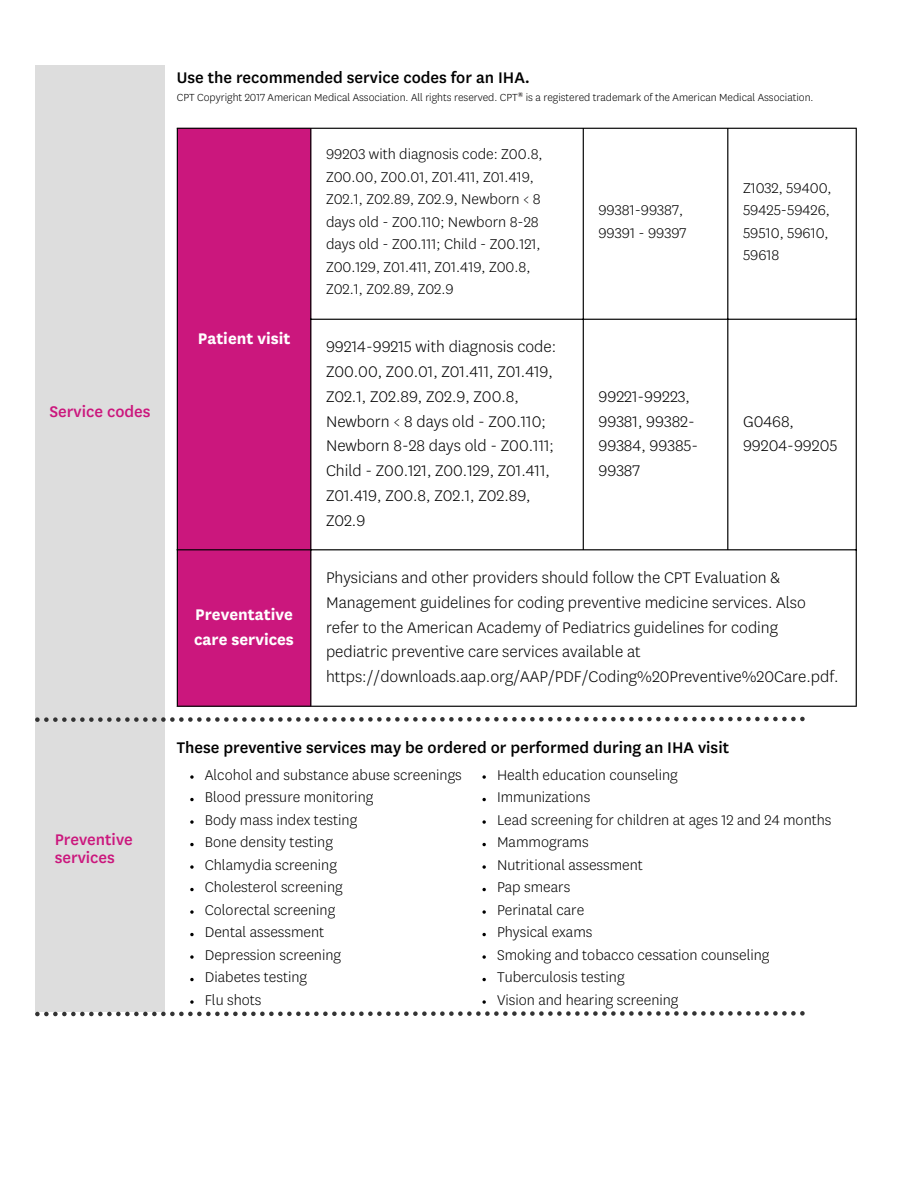
<style>
.page{position:relative;width:918px;height:1188px;background:#fff}
.page>*{position:absolute;margin:0;border:0;box-sizing:border-box;transform-origin:0 0}
.t1{font:300 18px/24.8px "Centene Sans";color:#000}
.t2{font:500 18px "Centene Sans";color:#000}
.t3{font:700 18px/24.8px "Centene Sans";color:#fff}
.t4{font:500 18px/18px "Centene Sans";color:#cb177d}
.t5{font:300 16.5px/22.5px "Centene Sans";color:#000}
.t6{font:300 12px "Centene Sans";color:#000}
</style>
<div class="page">
<div style="left:178px;top:129px;width:132px;height:577px;background:#cb177d"></div>
<hr style="left:177px;top:129px;width:1px;height:577px;background:#000">
<hr style="left:310px;top:129px;width:1px;height:577px;background:#000">
<hr style="left:583px;top:129px;width:1px;height:420px;background:#000">
<hr style="left:727px;top:129px;width:1px;height:420px;background:#000">
<hr style="left:856px;top:129px;width:1px;height:577px;background:#000">
<hr style="left:177px;top:128px;width:680px;height:1px;background:#000">
<hr style="left:310px;top:319px;width:547px;height:1px;background:#000">
<hr style="left:177px;top:549px;width:680px;height:1px;background:#000">
<hr style="left:177px;top:706px;width:680px;height:1px;background:#000">
<div style="left:35px;top:65px;width:129px;height:947px;background:#ddd"></div>
<svg style="left:35px;top:1011px;width:770px;height:5px"></svg>
<svg style="left:35px;top:717px;width:770px;height:5px"></svg>
<svg style="left:190px;top:775px;width:4px;height:4px"></svg>
<svg style="left:190px;top:798px;width:4px;height:3px"></svg>
<svg style="left:190px;top:820px;width:4px;height:4px"></svg>
<svg style="left:190px;top:843px;width:4px;height:3px"></svg>
<svg style="left:190px;top:865px;width:4px;height:4px"></svg>
<svg style="left:190px;top:888px;width:4px;height:3px"></svg>
<svg style="left:190px;top:910px;width:4px;height:4px"></svg>
<svg style="left:190px;top:933px;width:4px;height:3px"></svg>
<svg style="left:190px;top:955px;width:4px;height:4px"></svg>
<svg style="left:190px;top:978px;width:4px;height:3px"></svg>
<svg style="left:190px;top:1000px;width:4px;height:4px"></svg>
<svg style="left:482px;top:775px;width:4px;height:4px"></svg>
<svg style="left:482px;top:798px;width:4px;height:3px"></svg>
<svg style="left:482px;top:820px;width:4px;height:4px"></svg>
<svg style="left:482px;top:843px;width:4px;height:3px"></svg>
<svg style="left:482px;top:865px;width:4px;height:4px"></svg>
<svg style="left:482px;top:888px;width:4px;height:3px"></svg>
<svg style="left:482px;top:910px;width:4px;height:4px"></svg>
<svg style="left:482px;top:933px;width:4px;height:3px"></svg>
<svg style="left:482px;top:955px;width:4px;height:4px"></svg>
<svg style="left:482px;top:978px;width:4px;height:3px"></svg>
<svg style="left:482px;top:1000px;width:4px;height:4px"></svg>
<h2 class="t4" style="left:49px;top:403px;width:103px">Service codes</h2>
<h2 class="t4" style="left:55px;top:832px;width:80px">Preventive services</h2>
<h3 class="t2" style="left:177px;top:69px;width:355px">Use the recommended service codes for an IHA.</h3>
<p class="t6" style="left:177px;top:92px;width:638px">CPT Copyright 2017 American Medical Association. All rights reserved. CPT<sup>®</sup> is a registered trademark of the American Medical Association.</p>
<p class="t3" style="left:198px;top:327px;width:94px">Patient visit</p>
<p class="t3" style="left:194px;top:603px;width:101px">Preventative care services</p>
<p class="t5" style="left:326px;top:144px;width:218px">99203 with diagnosis code: Z00.8,<br>Z00.00, Z00.01, Z01.411, Z01.419,<br>Z02.1, Z02.89, Z02.9, Newborn &lt; 8 days old - Z00.110; Newborn 8-28 days old - Z00.111; Child - Z00.121,<br>Z00.129, Z01.411, Z01.419, Z00.8,<br>Z02.1, Z02.89, Z02.9</p>
<p class="t1" style="left:326px;top:335px;width:232px">99214-99215 with diagnosis code:<br>Z00.00, Z00.01, Z01.411, Z01.419,<br>Z02.1, Z02.89, Z02.9, Z00.8,<br>Newborn &lt; 8 days old - Z00.110;<br>Newborn 8-28 days old - Z00.111;<br>Child - Z00.121, Z00.129, Z01.411,<br>Z01.419, Z00.8, Z02.1, Z02.89,<br>Z02.9</p>
<p class="t5" style="left:598px;top:200px;width:90px">99381-99387,<br>99391 - 99397</p>
<p class="t1" style="left:598px;top:385px;width:101px">99221-99223,<br>99381, 99382-<br>99384, 99385-<br>99387</p>
<p class="t5" style="left:743px;top:177px;width:90px">Z1032, 59400,<br>59425-59426,<br>59510, 59610,<br>59618</p>
<p class="t1" style="left:743px;top:410px;width:96px">G0468,<br>99204-99205</p>
<p class="t1" style="left:326px;top:566px;width:514px">Physicians and other providers should follow the CPT Evaluation &amp; Management guidelines for coding preventive medicine services. Also refer to the American Academy of Pediatrics guidelines for coding pediatric preventive care services available at https://downloads.aap.org/AAP/PDF/Coding%20Preventive%20Care.pdf.</p>
<h3 class="t2" style="left:177px;top:739px;width:554px">These preventive services may be ordered or performed during an IHA visit</h3>
<p class="t5" style="left:205px;top:764px;width:259px">Alcohol and substance abuse screenings</p>
<p class="t5" style="left:205px;top:787px;width:170px">Blood pressure monitoring</p>
<p class="t5" style="left:205px;top:809px;width:154px">Body mass index testing</p>
<p class="t5" style="left:205px;top:832px;width:130px">Bone density testing</p>
<p class="t5" style="left:205px;top:854px;width:134px">Chlamydia screening</p>
<p class="t5" style="left:205px;top:877px;width:139px">Cholesterol screening</p>
<p class="t5" style="left:205px;top:899px;width:132px">Colorectal screening</p>
<p class="t5" style="left:205px;top:922px;width:121px">Dental assessment</p>
<p class="t5" style="left:205px;top:944px;width:138px">Depression screening</p>
<p class="t5" style="left:205px;top:967px;width:104px">Diabetes testing</p>
<p class="t5" style="left:205px;top:989px;width:58px">Flu shots</p>
<p class="t5" style="left:497px;top:764px;width:182px">Health education counseling</p>
<p class="t5" style="left:497px;top:787px;width:95px">Immunizations</p>
<p class="t5" style="left:497px;top:809px;width:336px">Lead screening for children at ages 12 and 24 months</p>
<p class="t5" style="left:497px;top:832px;width:93px">Mammograms</p>
<p class="t5" style="left:497px;top:854px;width:148px">Nutritional assessment</p>
<p class="t5" style="left:497px;top:877px;width:75px">Pap smears</p>
<p class="t5" style="left:497px;top:899px;width:89px">Perinatal care</p>
<p class="t5" style="left:497px;top:922px;width:97px">Physical exams</p>
<p class="t5" style="left:497px;top:944px;width:274px">Smoking and tobacco cessation counseling</p>
<p class="t5" style="left:497px;top:967px;width:129px">Tuberculosis testing</p>
<p class="t5" style="left:497px;top:989px;width:183px">Vision and hearing screening</p>
</div>
